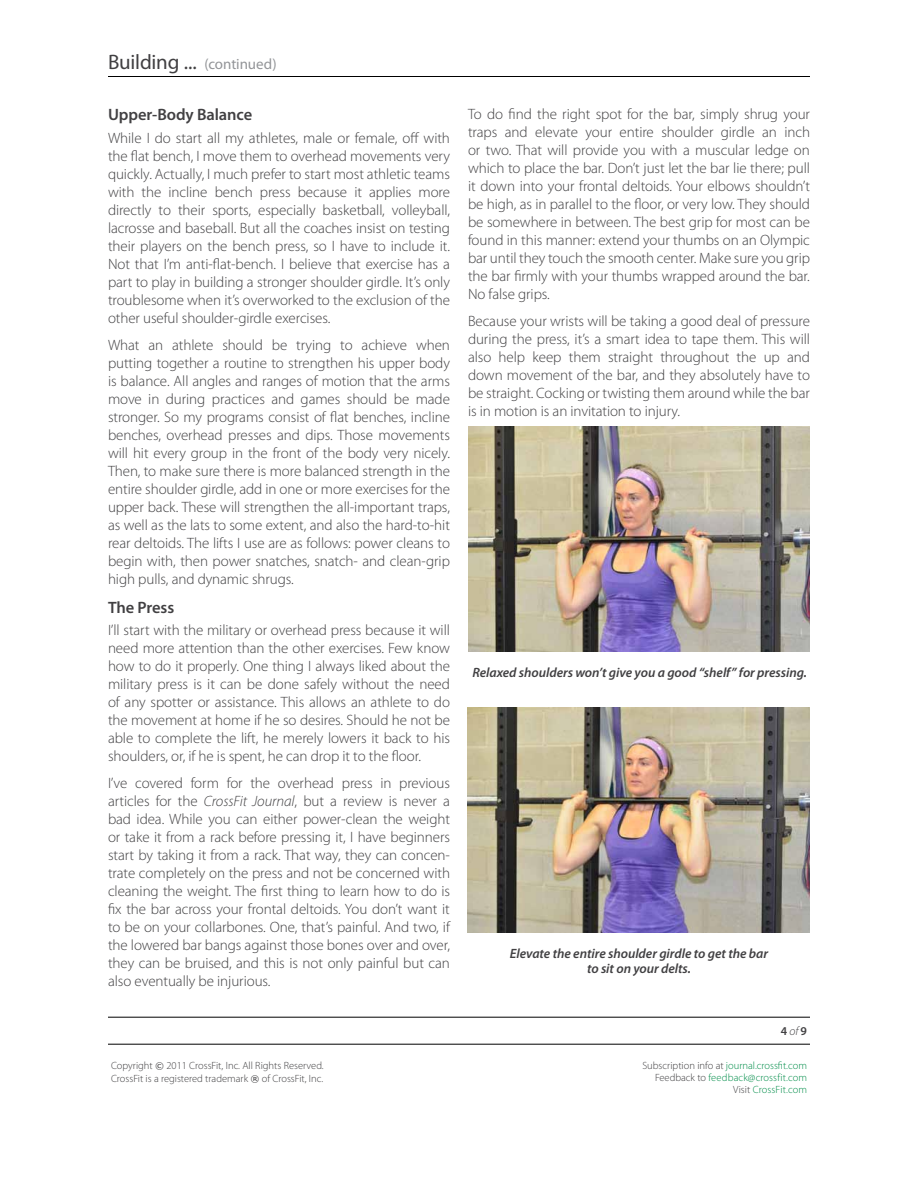
<style>
.page{position:relative;width:918px;height:1188px;background:#fff}
.page>*{position:absolute;margin:0;border:0;box-sizing:border-box;transform-origin:0 0}
.t1{font:21px "Myriad Pro";letter-spacing:-.01em;color:#414042}
.t2{font:600 16.5px "Myriad Pro";letter-spacing:-.005em;color:#414042}
.t3{font:300 15px/18px "Myriad Pro";letter-spacing:-.005em;color:#414042;text-align:justify}
.t4{font:italic 600 13.5px/15px "Myriad Pro";letter-spacing:-.005em;color:#414042;text-align:center}
.t5{font:600 12px "Myriad Pro";color:#414042}
.t6{font:300 10.5px/12.6px "Myriad Pro";color:#414042}
.t7{font:300 10.5px/12px "Myriad Pro";color:#008d49;text-align:right}
.s1{font-size:15px;color:#939598}
.s2{font-style:italic}
.s3{font-weight:300;font-style:italic}
.s4{font-family:"Verdana";font-weight:400;font-size:9px}
.s5{color:#414042}
</style>
<div class="page">
<hr style="left:108px;top:76px;width:702px;height:1px;background:#000">
<hr style="left:108px;top:1017px;width:702px;height:1px;background:#000">
<hr style="left:108px;top:1044px;width:702px;height:1px;background:#000">
<img style="left:468px;top:707px;width:342px;height:225px">
<img style="left:468px;top:427px;width:342px;height:225px">
<h1 class="t1" style="left:108px;top:49px;width:170px">Building ... <span class="s1">(continued)</span></h1>
<p class="t2" style="left:108px;top:104px;width:146px">Upper-Body Balance</p>
<p class="t3" style="left:108px;top:129px;width:344px">While I do start all my athletes, male or female, off with the flat bench, I move them to overhead movements very quickly. Actually, I much prefer to start most athletic teams with the incline bench press because it applies more directly to their sports, especially basketball, volleyball, lacrosse and baseball. But all the coaches insist on testing their players on the bench press, so I have to include it.<br>Not that I’m anti-flat-bench. I believe that exercise has a part to play in building a stronger shoulder girdle. It’s only troublesome when it’s overworked to the exclusion of the other useful shoulder-girdle exercises.</p>
<p class="t3" style="left:108px;top:336px;width:344px">What an athlete should be trying to achieve when putting together a routine to strengthen his upper body is balance. All angles and ranges of motion that the arms move in during practices and games should be made stronger. So my programs consist of flat benches, incline benches, overhead presses and dips. Those movements will hit every group in the front of the body very nicely.<br>Then, to make sure there is more balanced strength in the entire shoulder girdle, add in one or more exercises for the upper back. These will strengthen the all-important traps, as well as the lats to some extent, and also the hard-to-hit rear deltoids. The lifts I use are as follows: power cleans to begin with, then power snatches, snatch- and clean-grip high pulls, and dynamic shrugs.</p>
<p class="t2" style="left:108px;top:597px;width:68px">The Press</p>
<p class="t3" style="left:108px;top:621px;width:344px">I’ll start with the military or overhead press because it will need more attention than the other exercises. Few know how to do it properly. One thing I always liked about the military press is it can be done safely without the need of any spotter or assistance. This allows an athlete to do the movement at home if he so desires. Should he not be able to complete the lift, he merely lowers it back to his shoulders, or, if he is spent, he can drop it to the floor.</p>
<p class="t3" style="left:108px;top:774px;width:344px">I’ve covered form for the overhead press in previous articles for the <span class="s2">CrossFit Journal</span>, but a review is never a bad idea. While you can either power-clean the weight or take it from a rack before pressing it, I have beginners start by taking it from a rack. That way, they can concen&shy;trate completely on the press and not be concerned with cleaning the weight. The first thing to learn how to do is fix the bar across your frontal deltoids. You don’t want it to be on your collarbones. One, that’s painful. And two, if the lowered bar bangs against those bones over and over, they can be bruised, and this is not only painful but can also eventually be injurious.</p>
<p class="t3" style="left:468px;top:106px;width:344px">To do find the right spot for the bar, simply shrug your traps and elevate your entire shoulder girdle an inch or two. That will provide you with a muscular ledge on which to place the bar. Don’t just let the bar lie there; pull it down into your frontal deltoids. Your elbows shouldn’t be high, as in parallel to the floor, or very low. They should be somewhere in between. The best grip for most can be found in this manner: extend your thumbs on an Olympic bar until they touch the smooth center. Make sure you grip the bar firmly with your thumbs wrapped around the bar.<br>No false grips.</p>
<p class="t3" style="left:468px;top:313px;width:344px">Because your wrists will be taking a good deal of pressure during the press, it’s a smart idea to tape them. This will also help keep them straight throughout the up and down movement of the bar, and they absolutely have to be straight. Cocking or twisting them around while the bar is in motion is an invitation to injury.</p>
<p class="t4" style="left:472px;top:664px;width:336px">Relaxed shoulders won’t give you a good “shelf” for pressing.</p>
<p class="t4" style="left:510px;top:945px;width:260px">Elevate the entire shoulder girdle to get the bar to sit on your delts.</p>
<p class="t5" style="left:781px;top:1023px;width:28px">4 <span class="s3">of</span> 9</p>
<p class="t6" style="left:111px;top:1060px;width:214px">Copyright <span class="s4">©</span> 2011 CrossFit, Inc. All Rights Reserved.<br>CrossFit is a registered trademark <span class="s4">®</span> of CrossFit, Inc.</p>
<p class="t7" style="left:642px;top:1060px;width:166px"><span class="s5">Subscription info at</span> journal.crossfit.com<br><span class="s5">Feedback to</span> feedback@crossfit.com<br><span class="s5">Visit</span> CrossFit.com</p>
</div>
